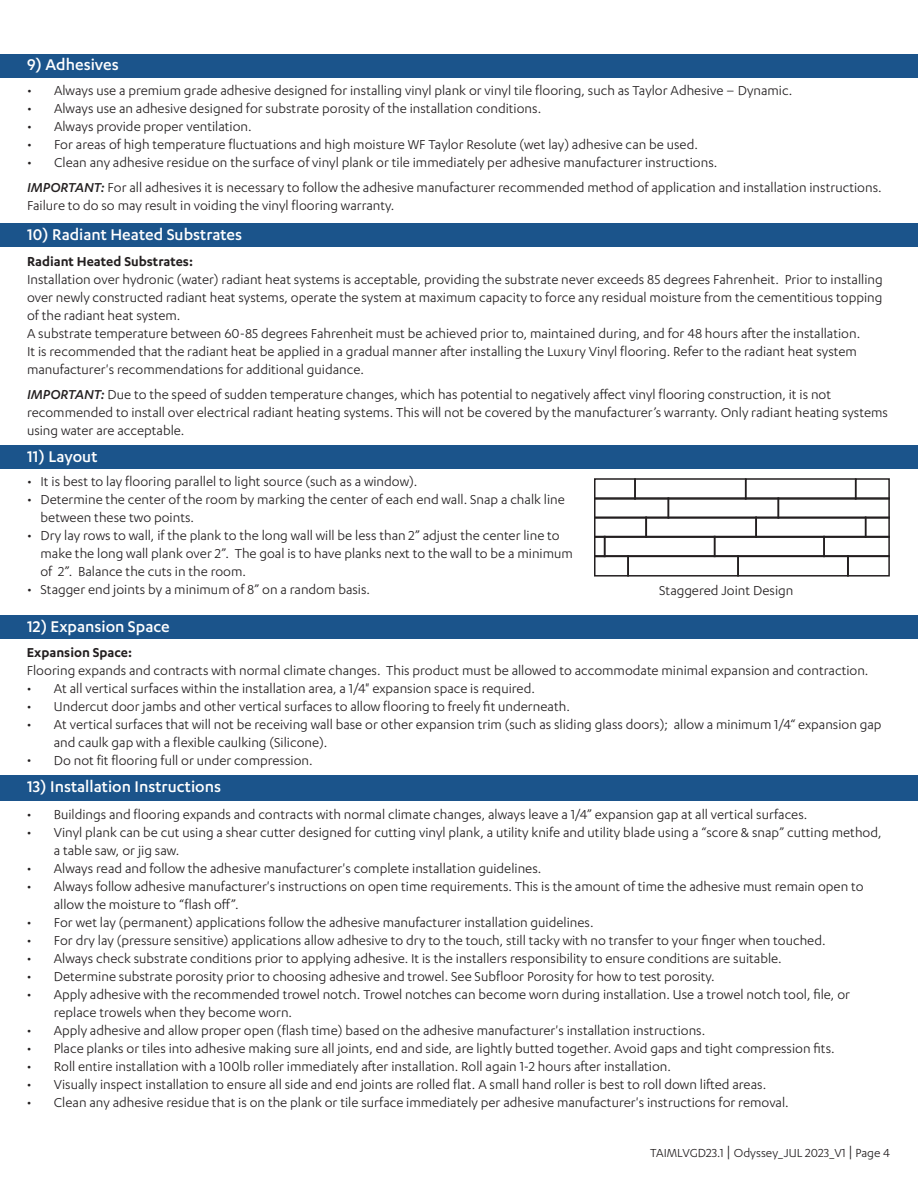
<style>
.page{position:relative;width:918px;height:1188px;background:#fff}
.page>*{position:absolute;margin:0;border:0;box-sizing:border-box;transform-origin:0 0}
.t1{font:500 18px "Karbon";color:#fff}
.t2{font:15px/18px "Karbon";color:#231f20}
.t3{font:600 15px "Karbon";color:#231f20}
.t4{font:13.5px "Karbon";color:#231f20}
.s1{font-weight:500;font-style:italic}
.s2{font-size:16.5px}
</style>
<div class="page">
<div style="left:0;top:54px;width:918px;height:23px;background:#1b548b"></div>
<div style="left:1px;top:445px;width:917px;height:24px;background:#1b548b"></div>
<div style="left:0;top:616px;width:918px;height:23px;background:#1b548b"></div>
<div style="left:0;top:776px;width:918px;height:25px;background:#1b548b"></div>
<div style="left:634px;top:478px;width:113px;height:22px;border:2px solid #231f20"></div>
<div style="left:667px;top:497px;width:112px;height:22px;border:2px solid #231f20"></div>
<div style="left:594px;top:497px;width:75px;height:22px;border:2px solid #231f20"></div>
<div style="left:777px;top:497px;width:113px;height:22px;border:2px solid #231f20"></div>
<div style="left:645px;top:516px;width:112px;height:22px;border:2px solid #231f20"></div>
<div style="left:627px;top:555px;width:112px;height:22px;border:2px solid #231f20"></div>
<div style="left:594px;top:555px;width:35px;height:22px;border:2px solid #231f20"></div>
<div style="left:737px;top:555px;width:112px;height:22px;border:2px solid #231f20"></div>
<div style="left:847px;top:555px;width:43px;height:22px;border:2px solid #231f20"></div>
<div style="left:755px;top:516px;width:111px;height:22px;border:2px solid #231f20"></div>
<div style="left:745px;top:478px;width:112px;height:22px;border:2px solid #231f20"></div>
<div style="left:594px;top:478px;width:42px;height:22px;border:2px solid #231f20"></div>
<div style="left:594px;top:516px;width:53px;height:22px;border:2px solid #231f20"></div>
<div style="left:855px;top:478px;width:35px;height:22px;border:2px solid #231f20"></div>
<div style="left:865px;top:516px;width:25px;height:22px;border:2px solid #231f20"></div>
<div style="left:604px;top:536px;width:112px;height:21px;border:2px solid #231f20"></div>
<div style="left:714px;top:536px;width:111px;height:21px;border:2px solid #231f20"></div>
<div style="left:823px;top:536px;width:67px;height:21px;border:2px solid #231f20"></div>
<div style="left:594px;top:536px;width:12px;height:21px;border:2px solid #231f20"></div>
<div style="left:0;top:223px;width:918px;height:24px;background:#1b548b"></div>
<p class="t1" style="left:27px;top:55px;width:93px">9) Adhesives</p>
<p class="t2" style="left:27px;top:81px;width:767px">• Always use a premium grade adhesive designed for installing vinyl plank or vinyl tile flooring, such as Taylor Adhesive – Dynamic.</p>
<p class="t2" style="left:27px;top:99px;width:516px">• Always use an adhesive designed for substrate porosity of the installation conditions.</p>
<p class="t2" style="left:27px;top:117px;width:226px">• Always provide proper ventilation.</p>
<p class="t2" style="left:27px;top:135px;width:673px">• For areas of high temperature fluctuations and high moisture WF Taylor Resolute (wet lay) adhesive can be used.</p>
<p class="t2" style="left:27px;top:153px;width:692px">• Clean any adhesive residue on the surface of vinyl plank or tile immediately per adhesive manufacturer instructions.</p>
<p class="t2" style="left:27px;top:178px;width:856px"><span class="s1">IMPORTANT:</span> For all adhesives it is necessary to follow the adhesive manufacturer recommended method of application and installation instructions.<br>Failure to do so may result in voiding the vinyl flooring warranty.</p>
<p class="t1" style="left:27px;top:224px;width:217px">10) Radiant Heated Substrates</p>
<p class="t3" style="left:27px;top:253px;width:168px">Radiant Heated Substrates:</p>
<p class="t2" style="left:27px;top:270px;width:857px;text-align:justify">Installation over hydronic (water) radiant heat systems is acceptable, providing the substrate never exceeds 85 degrees Fahrenheit. Prior to installing over newly constructed radiant heat systems, operate the system at maximum capacity to force any residual moisture from the cementitious topping of the radiant heat system.</p>
<p class="t2" style="left:27px;top:324px;width:835px">A substrate temperature between 60-85 degrees Fahrenheit must be achieved prior to, maintained during, and for 48 hours after the installation.<br>It is recommended that the radiant heat be applied in a gradual manner after installing the Luxury Vinyl flooring. Refer to the radiant heat system manufacturer's recommendations for additional guidance.</p>
<p class="t2" style="left:27px;top:385px;width:863px"><span class="s1">IMPORTANT:</span> Due to the speed of sudden temperature changes, which has potential to negatively affect vinyl flooring construction, it is not recommended to install over electrical radiant heating systems. This will not be covered by the manufacturer’s warranty. Only radiant heating systems using water are acceptable.</p>
<p class="t2" style="left:27px;top:472px;width:392px">• It is best to lay flooring parallel to light source (such as a window).</p>
<p class="t2" style="left:40px;top:490px;width:526px;text-indent:-14px">• Determine the center of the room by marking the center of each end wall. Snap a chalk line between these two points.</p>
<p class="t2" style="left:40px;top:526px;width:534px;text-indent:-14px">• Dry lay rows to wall, if the plank to the long wall will be less than 2” adjust the center line to make the long wall plank over 2”. The goal is to have planks next to the wall to be a minimum of 2”. Balance the cuts in the room.</p>
<p class="t2" style="left:27px;top:580px;width:345px">• Stagger end joints by a minimum of 8” on a random basis.</p>
<p class="t2" style="left:659px;top:581px;width:136px">Staggered Joint Design</p>
<p class="t1" style="left:27px;top:447px;width:72px">11) Layout</p>
<p class="t1" style="left:27px;top:617px;width:144px">12) Expansion Space</p>
<p class="t3" style="left:27px;top:644px;width:107px">Expansion Space:</p>
<p class="t2" style="left:27px;top:661px;width:843px">Flooring expands and contracts with normal climate changes. This product must be allowed to accommodate minimal expansion and contraction.</p>
<p class="t2" style="left:27px;top:679px;width:510px">• At all vertical surfaces within the installation area, a 1/4" expansion space is required.</p>
<p class="t2" style="left:27px;top:697px;width:545px">• Undercut door jambs and other vertical surfaces to allow flooring to freely fit underneath.</p>
<p class="t2" style="left:54px;top:715px;width:829px;text-indent:-27px">• At vertical surfaces that will not be receiving wall base or other expansion trim (such as sliding glass doors); allow a minimum 1/4“ expansion gap and caulk gap with a flexible caulking (Silicone).</p>
<p class="t2" style="left:27px;top:751px;width:287px">• Do not fit flooring full or under compression.</p>
<p class="t1" style="left:27px;top:777px;width:196px">13) Installation Instructions</p>
<p class="t2" style="left:27px;top:805px;width:782px">• Buildings and flooring expands and contracts with normal climate changes, always leave a 1/4” expansion gap at all vertical surfaces.</p>
<p class="t2" style="left:54px;top:823px;width:829px;text-indent:-27px">• Vinyl plank can be cut using a shear cutter designed for cutting vinyl plank, a utility knife and utility blade using a “score &amp; snap” cutting method, a table saw, or jig saw.</p>
<p class="t2" style="left:27px;top:859px;width:516px">• Always read and follow the adhesive manufacturer's complete installation guidelines.</p>
<p class="t2" style="left:54px;top:877px;width:811px;text-indent:-27px">• Always follow adhesive manufacturer's instructions on open time requirements. This is the amount of time the adhesive must remain open to allow the moisture to “flash off”.</p>
<p class="t2" style="left:27px;top:913px;width:568px">• For wet lay (permanent) applications follow the adhesive manufacturer installation guidelines.</p>
<p class="t2" style="left:27px;top:931px;width:800px">• For dry lay (pressure sensitive) applications allow adhesive to dry to the touch, still tacky with no transfer to your finger when touched.</p>
<p class="t2" style="left:27px;top:949px;width:756px">• Always check substrate conditions prior to applying adhesive. It is the installers responsibility to ensure conditions are suitable.</p>
<p class="t2" style="left:27px;top:967px;width:690px">• Determine substrate porosity prior to choosing adhesive and trowel. See Subfloor Porosity for how to test porosity.</p>
<p class="t2" style="left:54px;top:985px;width:798px;text-indent:-27px">• Apply adhesive with the recommended trowel notch. Trowel notches can become worn during installation. Use a trowel notch tool, file, or replace trowels when they become worn.</p>
<p class="t2" style="left:27px;top:1021px;width:680px">• Apply adhesive and allow proper open (flash time) based on the adhesive manufacturer's installation instructions.</p>
<p class="t2" style="left:27px;top:1039px;width:809px">• Place planks or tiles into adhesive making sure all joints, end and side, are lightly butted together. Avoid gaps and tight compression fits.</p>
<p class="t2" style="left:27px;top:1057px;width:646px">• Roll entire installation with a 100lb roller immediately after installation. Roll again 1-2 hours after installation.</p>
<p class="t2" style="left:27px;top:1075px;width:741px">• Visually inspect installation to ensure all side and end joints are rolled flat. A small hand roller is best to roll down lifted areas.</p>
<p class="t2" style="left:27px;top:1093px;width:764px">• Clean any adhesive residue that is on the plank or tile surface immediately per adhesive manufacturer's instructions for removal.</p>
<p class="t4" style="left:650px;top:1145px;width:241px">TAIMLVGD23.1 <span class="s2">|</span> Odyssey_JUL 2023_V1 <span class="s2">|</span> Page 4</p>
</div>
